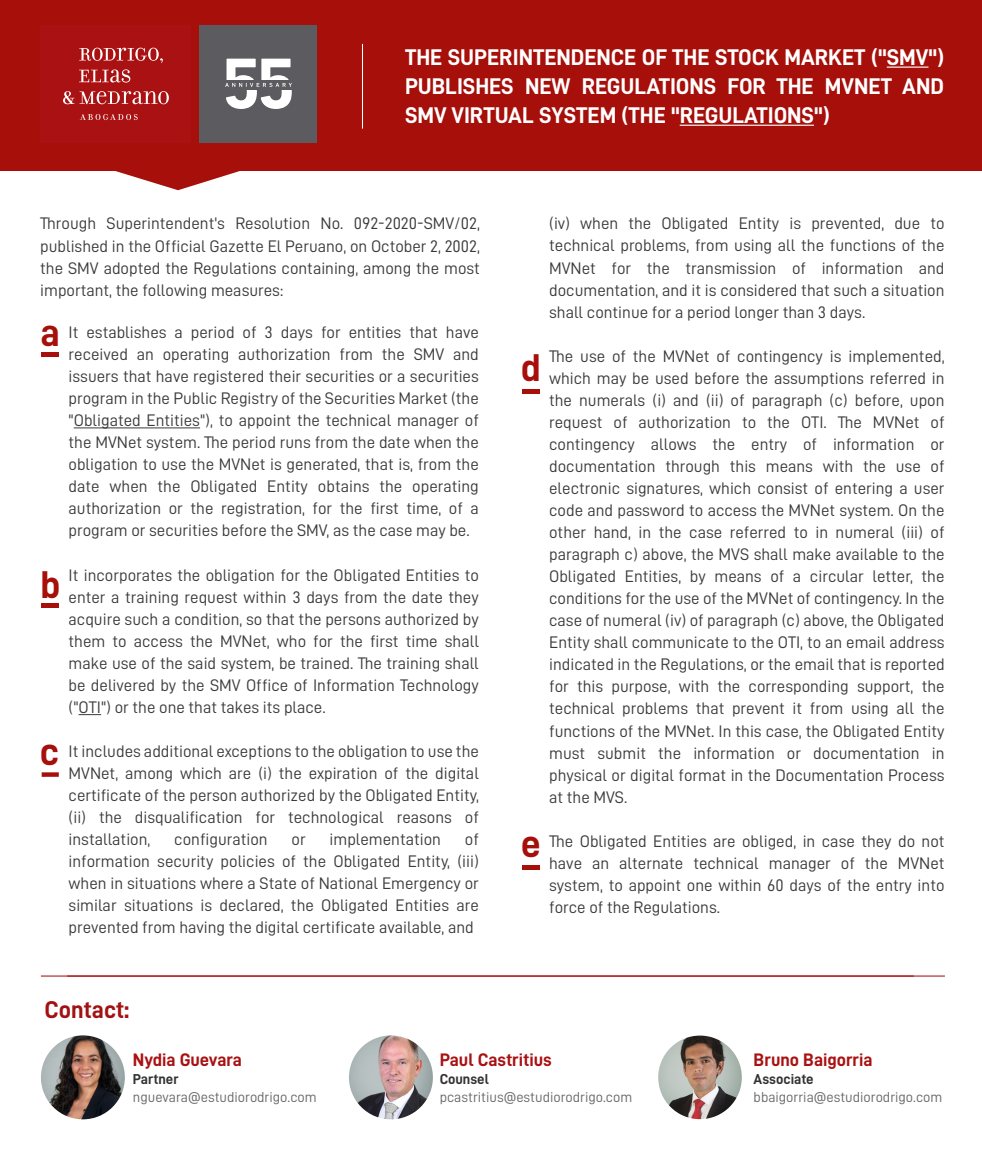
<style>
.page{position:relative;width:982px;height:1165px;background:#fff}
.page>*{position:absolute;margin:0;border:0;box-sizing:border-box;transform-origin:0 0}
.t1{font:38.85px "D DIN Bold";color:#a60f0a}
.t2{font:24.22px "D DIN Bold";letter-spacing:-.01em;color:#a31112}
.t3{font:22.75px/29px "D DIN Bold";color:#fff;text-align:justify}
.t4{font:18.16px "D DIN Bold";color:#a91112}
.t5{font:16.8px/22px "D DIN";color:#3a3a3a;text-align:justify}
.t6{font:14.42px "D DIN";color:#666}
.t7{font:14.42px "D DIN Bold";color:#333}
</style>
<div class="page">
<div style="left:0;top:0;width:982px;height:171px;background:#a60f0a"></div>
<svg style="left:115px;top:171px;width:125px;height:19px"></svg>
<div style="left:42px;top:352px;width:17px;height:5px;background:#a60f0a"></div>
<div style="left:42px;top:603px;width:17px;height:5px;background:#a60f0a"></div>
<div style="left:42px;top:772px;width:17px;height:5px;background:#a60f0a"></div>
<hr style="left:523px;top:389px;width:17px;height:4px;background:#a60f0a">
<hr style="left:523px;top:865px;width:17px;height:4px;background:#a60f0a">
<hr style="left:886px;top:67px;width:42px;height:1px;background:#fff">
<hr style="left:679px;top:125px;width:135px;height:1px;background:#fff">
<hr style="left:362px;top:44px;width:1px;height:85px;background:#fff">
<hr style="left:74px;top:427px;width:126px;height:1px;background:#3a3a3a">
<svg style="left:79px;top:714px;width:22px;height:1px"></svg>
<img style="left:41px;top:1035px;width:84px;height:84px;border-radius:42px">
<img style="left:658px;top:1035px;width:84px;height:84px;border-radius:42px">
<img style="left:349px;top:1035px;width:84px;height:84px;border-radius:42px">
<hr style="left:41px;top:975px;width:904px;height:1px;background:#a31112">
<div style="left:40px;top:25px;width:151px;height:117px;background:#a91112"></div>
<svg style="left:79px;top:48px;width:84px;height:15px"></svg>
<svg style="left:79px;top:69px;width:51px;height:14px"></svg>
<svg style="left:63px;top:91px;width:11px;height:13px"></svg>
<svg style="left:80px;top:91px;width:89px;height:13px"></svg>
<svg style="left:80px;top:114px;width:58px;height:6px"></svg>
<div style="left:199px;top:25px;width:117px;height:117px;background:#5c5b5f"></div>
<svg style="left:225px;top:59px;width:67px;height:50px"></svg>
<h3 class="t3" style="left:405px;top:42px;width:541px">THE SUPERINTENDENCE OF THE STOCK MARKET ("SMV")<br>PUBLISHES NEW REGULATIONS FOR THE MVNET AND SMV VIRTUAL SYSTEM (THE "REGULATIONS")</h3>
<p class="t5" style="left:40px;top:212px;width:441px">Through Superintendent's Resolution No. 092-2020-SMV/02, published in the Official Gazette El Peruano, on October 2, 2002, the SMV adopted the Regulations containing, among the most important, the following measures:</p>
<p class="t5" style="left:69px;top:321px;width:412px">It establishes a period of 3 days for entities that have received an operating authorization from the SMV and issuers that have registered their securities or a securities program in the Public Registry of the Securities Market (the "Obligated Entities"), to appoint the technical manager of the MVNet system. The period runs from the date when the obligation to use the MVNet is generated, that is, from the date when the Obligated Entity obtains the operating authorization or the registration, for the first time, of a program or securities before the SMV, as the case may be.</p>
<p class="t5" style="left:69px;top:563px;width:412px">It incorporates the obligation for the Obligated Entities to enter a training request within 3 days from the date they acquire such a condition, so that the persons authorized by them to access the MVNet, who for the first time shall make use of the said system, be trained. The training shall be delivered by the SMV Office of Information Technology ("OTI") or the one that takes its place.</p>
<p class="t5" style="left:69px;top:740px;width:412px">It includes additional exceptions to the obligation to use the MVNet, among which are (i) the expiration of the digital certificate of the person authorized by the Obligated Entity, (ii) the disqualification for technological reasons of installation,</p>
<h1 class="t1" style="left:40px;top:311px;width:21px">a</h1>
<h1 class="t1" style="left:40px;top:563px;width:22px">b</h1>
<h1 class="t1" style="left:40px;top:730px;width:21px">c</h1>
<p class="t5" style="left:69px;top:828px;width:412px;text-indent:396px">of information security policies of the Obligated Entity, (iii) when in situations where a State of National Emergency or similar situations is declared, the Obligated Entities are prevented from having the digital certificate available, and</p>
<p class="t5" style="left:174px;top:828px;width:95px">configuration</p>
<p class="t5" style="left:291px;top:828px;width:16px">or</p>
<p class="t5" style="left:329px;top:828px;width:113px">implementation</p>
<h2 class="t2" style="left:45px;top:996px;width:86px">Contact:</h2>
<h1 class="t1" style="left:521px;top:346px;width:21px">d</h1>
<h1 class="t1" style="left:521px;top:822px;width:22px">e</h1>
<p class="t5" style="left:549px;top:212px;width:397px">(iv) when the Obligated Entity is prevented, due to technical problems, from using all the functions of the MVNet for the transmission of information and documentation, and it is considered that such a situation shall continue for a period longer than 3 days.</p>
<p class="t5" style="left:549px;top:345px;width:397px">The use of the MVNet of contingency is implemented, which may be used before the assumptions referred in the numerals (i) and (ii) of paragraph (c) before, upon request of authorization to the OTI. The MVNet of contingency allows the entry of information or documentation through this means with the use of electronic signatures, which consist of entering a user code and password to access the MVNet system. On the other hand, in the case referred to in numeral (iii) of paragraph c) above, the MVS shall make available to the Obligated Entities, by means of a circular letter, the conditions for the use of the MVNet of contingency. In the case of numeral (iv) of paragraph (c) above, the Obligated Entity shall communicate to the OTI, to an email address indicated in the Regulations, or the email that is reported for this purpose, with the corresponding support, the technical problems that prevent it from using all the functions of the MVNet. In this case, the Obligated Entity must submit the information or documentation in physical or digital format in the Documentation Process at the MVS.</p>
<p class="t5" style="left:549px;top:829px;width:397px">The Obligated Entities are obliged, in case they do not have an alternate technical manager of the MVNet system, to appoint one within 60 days of the entry into force of the Regulations.</p>
<p class="t4" style="left:133px;top:1049px;width:110px">Nydia Guevara</p>
<p class="t7" style="left:133px;top:1071px;width:47px">Partner</p>
<p class="t6" style="left:133px;top:1089px;width:185px">nguevara@estudiorodrigo.com</p>
<p class="t4" style="left:440px;top:1049px;width:114px">Paul Castritius</p>
<p class="t7" style="left:440px;top:1071px;width:51px">Counsel</p>
<p class="t6" style="left:440px;top:1089px;width:194px">pcastritius@estudiorodrigo.com</p>
<p class="t4" style="left:753px;top:1049px;width:120px">Bruno Baigorria</p>
<p class="t7" style="left:753px;top:1071px;width:61px">Associate</p>
<p class="t6" style="left:753px;top:1089px;width:190px">bbaigorria@estudiorodrigo.com</p>
</div>
